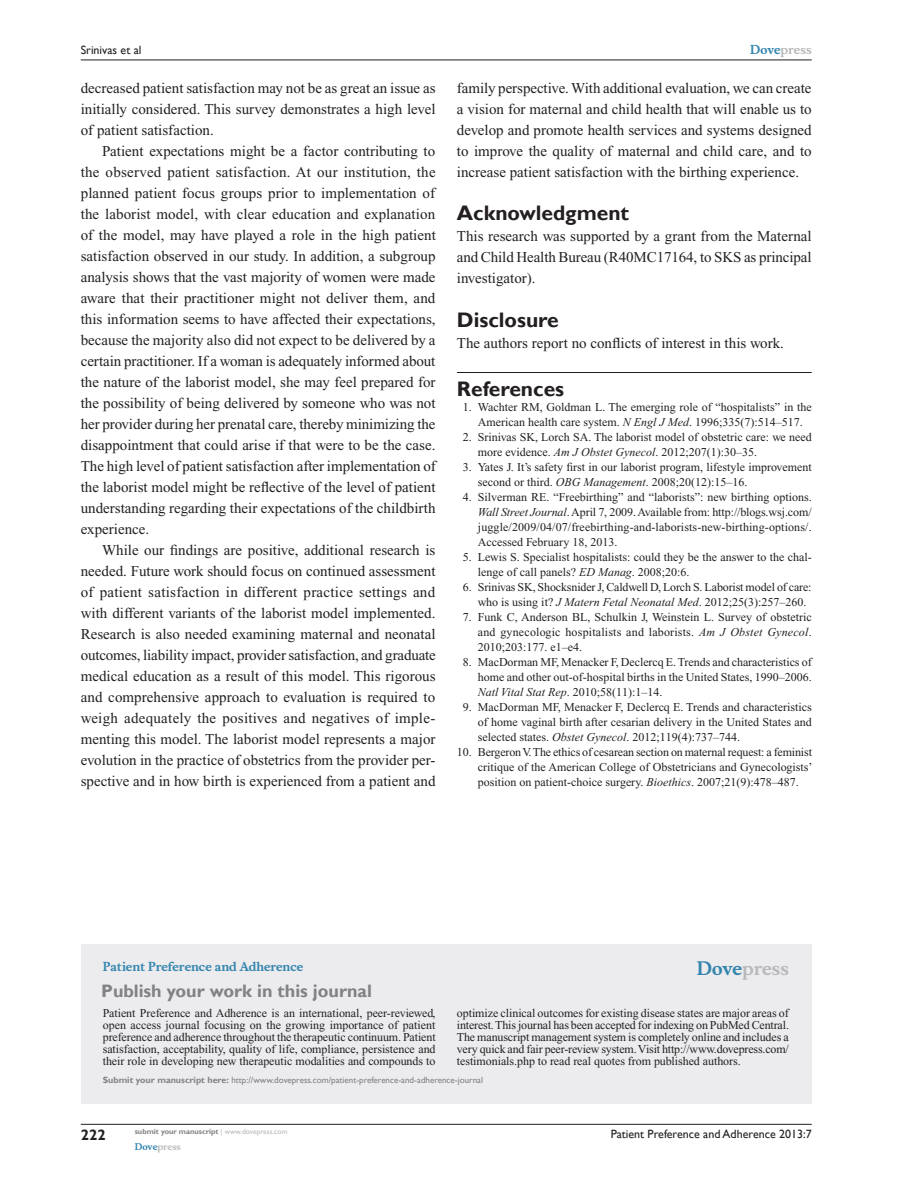
<style>
.page{position:relative;width:918px;height:1188px;background:#fff}
.page>*{position:absolute;margin:0;border:0;box-sizing:border-box;transform-origin:0 0}
.RefH{font:700 21px "Gill Sans";color:#231f20}
.PromBx-H1{font:700 18px "Gill Sans";color:#808285}
.PromBx-Brand{font:700 18px "Musee";color:#b8b9bc}
.Tx{font:15px/21px "Times New Roman";color:#231f20;text-align:justify}
.TxF{font:15px/21px "Times New Roman";color:#231f20;text-align:justify}
.t1{font:700 15px "Gill Sans";color:#231f20}
.RefNL2{font:12px/15px "Times New Roman";color:#231f20;text-align:justify}
.PromBx-Tx{font:12px/12px "Times New Roman";letter-spacing:-.005em;color:#231f20;text-align:justify}
.t2{font:12px "Gill Sans";color:#231f20}
.PromBx-JrnlName{font:700 12px "Musee";color:#3485ae}
.t3{font:700 12px "Musee";color:#b8b9bc}
.PromBx-SubmitMssWebA{font:9px "Gill Sans";color:#808285}
.t4{font:700 9px "Musee";color:#b8b9bc}
.t5{font:700 7.5px "Gill Sans";color:#808285}
.s1{color:#3485ae}
.s2{font-style:italic}
.s3{font-weight:700}
.s4{font-weight:400;color:#b8b9bc}
</style>
<div class="page">
<div style="left:81px;top:944px;width:731px;height:159px;background:#ececee"></div>
<hr style="left:457px;top:372px;width:355px;height:1px;background:#231f20">
<hr style="left:81px;top:1124px;width:731px;height:1px;background:#231f20">
<hr style="left:81px;top:60px;width:731px;height:1px;background:#231f20">
<p class="t2" style="left:81px;top:43px;width:62px">Srinivas et al</p>
<p class="Tx" style="left:81px;top:77px;width:356px">decreased patient satisfaction may not be as great an issue as initially considered. This survey demonstrates a high level of patient satisfaction.</p>
<p class="Tx" style="left:81px;top:140px;width:357px;text-indent:21px">Patient expectations might be a factor contributing to the observed patient satisfaction. At our institution, the planned patient focus groups prior to implementation of the laborist model, with clear education and explanation of the model, may have played a role in the high patient satisfaction observed in our study. In addition, a subgroup analysis shows that the vast majority of women were made aware that their practitioner might not deliver them, and this information seems to have affected their expectations, because the majority also did not expect to be delivered by a certain practitioner. If a woman is adequately informed about the nature of the laborist model, she may feel prepared for the possibility of being delivered by someone who was not her provider during her prenatal care, thereby minimizing the disappointment that could arise if that were to be the case.<br>The high level of patient satisfaction after implementation of the laborist model might be reflective of the level of patient understanding regarding their expectations of the childbirth experience.</p>
<p class="Tx" style="left:81px;top:539px;width:357px;text-indent:21px">While our findings are positive, additional research is needed. Future work should focus on continued assessment of patient satisfaction in different practice settings and with different variants of the laborist model implemented.<br>Research is also needed examining maternal and neonatal outcomes, liability impact, provider satisfaction, and graduate medical education as a result of this model. This rigorous and comprehensive approach to evaluation is required to weigh adequately the positives and negatives of imple&shy;menting this model. The laborist model represents a major evolution in the practice of obstetrics from the provider per&shy;spective and in how birth is experienced from a patient and</p>
<p class="t3" style="left:750px;top:43px;width:63px"><span class="s1">Dove</span>press</p>
<p class="Tx" style="left:457px;top:77px;width:356px">family perspective. With additional evaluation, we can create a vision for maternal and child health that will enable us to develop and promote health services and systems designed to improve the quality of maternal and child care, and to increase patient satisfaction with the birthing experience.</p>
<h1 class="RefH" style="left:457px;top:200px;width:174px">Acknowledgment</h1>
<p class="TxF" style="left:457px;top:226px;width:356px">This research was supported by a grant from the Maternal and Child Health Bureau (R40MC17164, to SKS as principal investigator).</p>
<h1 class="RefH" style="left:457px;top:307px;width:103px">Disclosure</h1>
<p class="TxF" style="left:457px;top:332px;width:329px">The authors report no conflicts of interest in this work.</p>
<p class="RefH" style="left:457px;top:376px;width:109px">References</p>
<p class="RefNL2" style="left:463px;top:399px;width:350px;text-align:center">1. Wachter RM, Goldman L. The emerging role of “hospitalists” in the<br>American health care system. <span class="s2">N Engl J Med</span>. 1996;335(7):514–517.</p>
<p class="RefNL2" style="left:478px;top:429px;width:335px;text-indent:-15px">2. Srinivas SK, Lorch SA. The laborist model of obstetric care: we need more evidence. <span class="s2">Am J Obstet Gynecol</span>. 2012;207(1):30–35.</p>
<p class="RefNL2" style="left:478px;top:459px;width:335px;text-indent:-15px">3. Yates J. It’s safety first in our laborist program, lifestyle improvement second or third. <span class="s2">OBG Management</span>. 2008;20(12):15–16.</p>
<p class="RefNL2" style="left:478px;top:489px;width:335px;text-indent:-15px">4. Silverman RE. “Freebirthing” and “laborists”: new birthing options.<br><span class="s2">Wall Street Journal</span>. April 7, 2009. Available from: http://blogs.wsj.com/ juggle/2009/04/07/freebirthing-and-laborists-new-birthing-options/.<br>Accessed February 18, 2013.</p>
<p class="RefNL2" style="left:478px;top:549px;width:335px;text-indent:-15px">5. Lewis S. Specialist hospitalists: could they be the answer to the chal&shy;lenge of call panels? <span class="s2">ED Manag</span>. 2008;20:6.</p>
<p class="RefNL2" style="left:478px;top:579px;width:335px;text-indent:-15px">6. Srinivas SK, Shocksnider J, Caldwell D, Lorch S. Laborist model of care: who is using it? <span class="s2">J Matern Fetal Neonatal Med</span>. 2012;25(3):257–260.</p>
<p class="RefNL2" style="left:478px;top:609px;width:335px;text-indent:-15px">7. Funk C, Anderson BL, Schulkin J, Weinstein L. Survey of obstetric and gynecologic hospitalists and laborists. <span class="s2">Am J Obstet Gynecol</span>.<br>2010;203:177. e1–e4.</p>
<p class="RefNL2" style="left:478px;top:654px;width:335px;text-indent:-15px">8. MacDorman MF, Menacker F, Declercq E. Trends and characteristics of home and other out-of-hospital births in the United States, 1990–2006.<br><span class="s2">Natl Vital Stat Rep</span>. 2010;58(11):1–14.</p>
<p class="RefNL2" style="left:478px;top:699px;width:335px;text-indent:-15px">9. MacDorman MF, Menacker F, Declercq E. Trends and characteristics of home vaginal birth after cesarian delivery in the United States and selected states. <span class="s2">Obstet Gynecol</span>. 2012;119(4):737–744.</p>
<p class="RefNL2" style="left:478px;top:744px;width:336px;text-indent:-21px">10. Bergeron V. The ethics of cesarean section on maternal request: a feminist critique of the American College of Obstetricians and Gynecologists’ position on patient-choice surgery. <span class="s2">Bioethics</span>. 2007;21(9):478–487.</p>
<p class="PromBx-JrnlName" style="left:103px;top:959px;width:202px">Patient Preference and Adherence</p>
<p class="PromBx-H1" style="left:101px;top:980px;width:272px">Publish your work in this journal</p>
<p class="PromBx-Brand" style="left:697px;top:958px;width:94px"><span class="s1">Dove</span>press</p>
<p class="PromBx-Tx" style="left:103px;top:1007px;width:334px">Patient Preference and Adherence is an international, peer-reviewed, open access journal focusing on the growing importance of patient preference and adherence throughout the therapeutic continuum. Patient satisfaction, acceptability, quality of life, compliance, persistence and their role in developing new therapeutic modalities and compounds to</p>
<p class="PromBx-Tx" style="left:457px;top:1007px;width:334px">optimize clinical outcomes for existing disease states are major areas of interest. This journal has been accepted for indexing on PubMed Central.<br>The manuscript management system is completely online and includes a very quick and fair peer-review system. Visit http://www.dovepress.com/ testimonials.php to read real quotes from published authors.</p>
<p class="PromBx-SubmitMssWebA" style="left:103px;top:1075px;width:382px"><span class="s3">Submit your manuscript here:</span> http://www.dovepress.com/patient-preference-and-adherence-journal</p>
<p class="t1" style="left:81px;top:1126px;width:26px">222</p>
<p class="t5" style="left:135px;top:1127px;width:154px">submit your manuscript <span class="s4">| www.dovepress.com</span></p>
<p class="t4" style="left:135px;top:1141px;width:48px"><span class="s1">Dove</span>press</p>
<p class="t2" style="left:611px;top:1127px;width:203px">Patient Preference and Adherence 2013:7</p>
</div>
